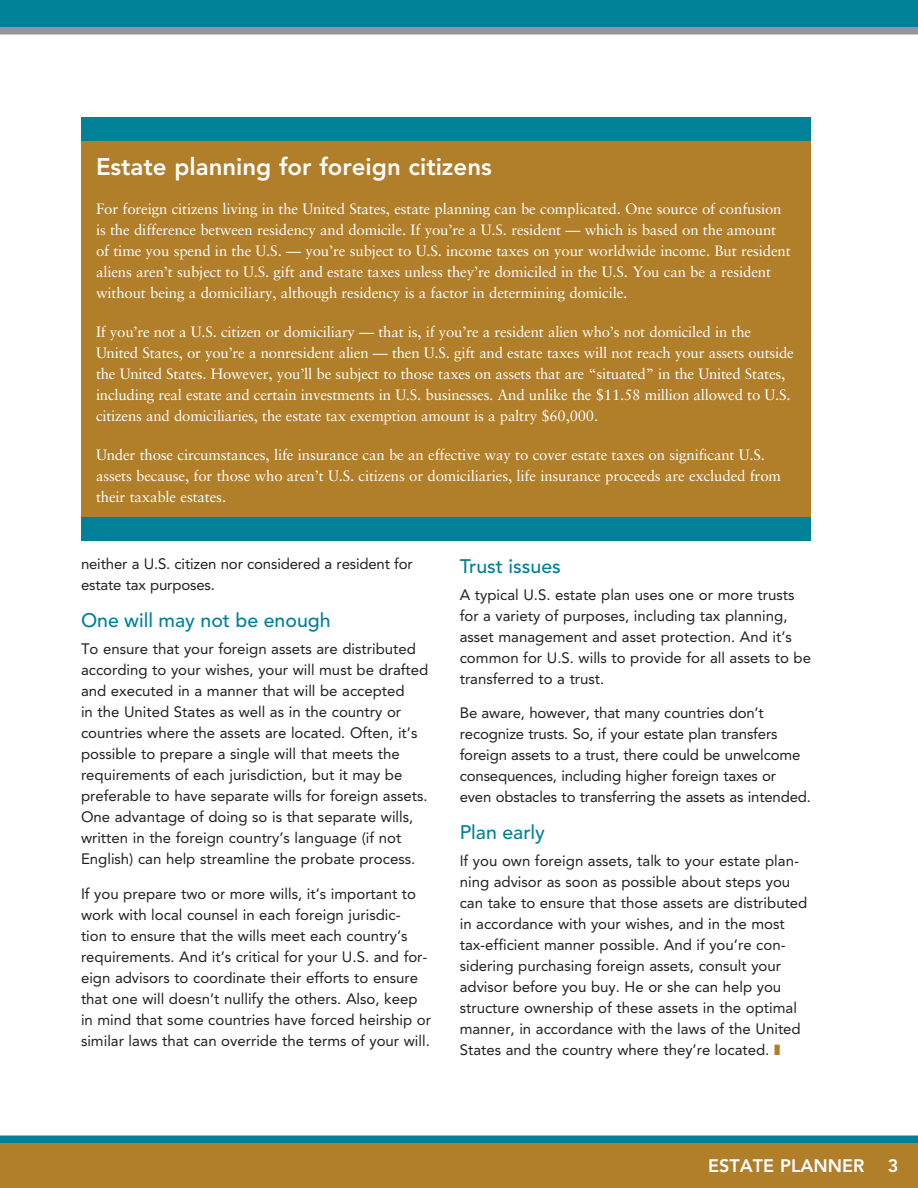
<style>
.page{position:relative;width:918px;height:1188px;background:#fff}
.page>*{position:absolute;margin:0;border:0;box-sizing:border-box;transform-origin:0 0}
.t1{font:800 24px "Avenir LT Std";color:#fff}
.t2{font:500 19.5px "Avenir LT Std";color:#008198}
.t3{font:800 18px "Avenir LT Std";color:#fff}
.t4{font:15px/21px "Avenir LT Std";color:#231f20}
.t5{font:15px/21px "Sabon LT Std";letter-spacing:-.01em;color:#fff}
.s1{color:#b17e2a}
</style>
<div class="page">
<div style="left:0;top:0;width:918px;height:27px;background:#008198"></div>
<div style="left:0;top:27px;width:918px;height:7px;background:#939598"></div>
<div style="left:0;top:1136px;width:918px;height:7px;background:#008198"></div>
<div style="left:0;top:1143px;width:918px;height:45px;background:#b17e2a"></div>
<div style="left:81px;top:141px;width:730px;height:377px;background:#b17e2a"></div>
<div style="left:81px;top:117px;width:730px;height:24px;background:#008198"></div>
<div style="left:81px;top:518px;width:730px;height:24px;background:#008198"></div>
<h1 class="t1" style="left:96px;top:152px;width:397px">Estate planning for foreign citizens</h1>
<p class="t5" style="left:96px;top:198px;width:696px">For foreign citizens living in the United States, estate planning can be complicated. One source of confusion is the difference between residency and domicile. If you’re a U.S. resident — which is based on the amount of time you spend in the U.S. — you’re subject to U.S. income taxes on your worldwide income. But resident aliens aren’t subject to U.S. gift and estate taxes unless they’re domiciled in the U.S. You can be a resident without being a domiciliary, although residency is a factor in determining domicile.</p>
<p class="t5" style="left:96px;top:321px;width:699px">If you’re not a U.S. citizen or domiciliary — that is, if you’re a resident alien who’s not domiciled in the United States, or you’re a nonresident alien — then U.S. gift and estate taxes will not reach your assets outside the United States. However, you’ll be subject to those taxes on assets that are “situated” in the United States, including real estate and certain investments in U.S. businesses. And unlike the $11.58 million allowed to U.S. citizens and domiciliaries, the estate tax exemption amount is a paltry $60,000.</p>
<p class="t5" style="left:96px;top:444px;width:687px">Under those circumstances, life insurance can be an effective way to cover estate taxes on significant U.S. assets because, for those who aren’t U.S. citizens or domiciliaries, life insurance proceeds are excluded from their taxable estates.</p>
<p class="t4" style="left:81px;top:554px;width:333px">neither a U.S. citizen nor considered a resident for estate tax purposes.</p>
<h2 class="t2" style="left:81px;top:609px;width:251px">One will may not be enough</h2>
<p class="t4" style="left:81px;top:639px;width:349px">To ensure that your foreign assets are distributed according to your wishes, your will must be drafted and executed in a manner that will be accepted<br>in the United States as well as in the country or countries where the assets are located. Often, it’s possible to prepare a single will that meets the requirements of each jurisdiction, but it may be preferable to have separate wills for foreign assets.<br>One advantage of doing so is that separate wills, written in the foreign country’s language (if not English) can help streamline the probate process.</p>
<p class="t4" style="left:81px;top:883px;width:351px">If you prepare two or more wills, it’s important to work with local counsel in each foreign jurisdic-<br>tion to ensure that the wills meet each country’s requirements. And it’s critical for your U.S. and for&shy;eign advisors to coordinate their efforts to ensure that one will doesn’t nullify the others. Also, keep in mind that some countries have forced heirship or similar laws that can override the terms of your will.</p>
<h2 class="t2" style="left:460px;top:555px;width:103px">Trust issues</h2>
<p class="t4" style="left:460px;top:584px;width:353px">A typical U.S. estate plan uses one or more trusts for a variety of purposes, including tax planning, asset management and asset protection. And it’s common for U.S. wills to provide for all assets to be transferred to a trust.</p>
<p class="t4" style="left:460px;top:703px;width:353px">Be aware, however, that many countries don’t recognize trusts. So, if your estate plan transfers foreign assets to a trust, there could be unwelcome consequences, including higher foreign taxes or even obstacles to transferring the assets as intended.</p>
<h2 class="t2" style="left:460px;top:821px;width:87px">Plan early</h2>
<p class="t4" style="left:460px;top:851px;width:349px">If you own foreign assets, talk to your estate plan&shy;ning advisor as soon as possible about steps you can take to ensure that those assets are distributed in accordance with your wishes, and in the most tax-efficient manner possible. And if you’re con&shy;sidering purchasing foreign assets, consult your advisor before you buy. He or she can help you structure ownership of these assets in the optimal manner, in accordance with the laws of the United States and the country where they’re located. <span class="s1">❚</span></p>
<p class="t3" style="left:708px;top:1155px;width:158px">ESTATE PLANNER</p>
<p class="t3" style="left:888px;top:1155px;width:12px">3</p>
</div>
